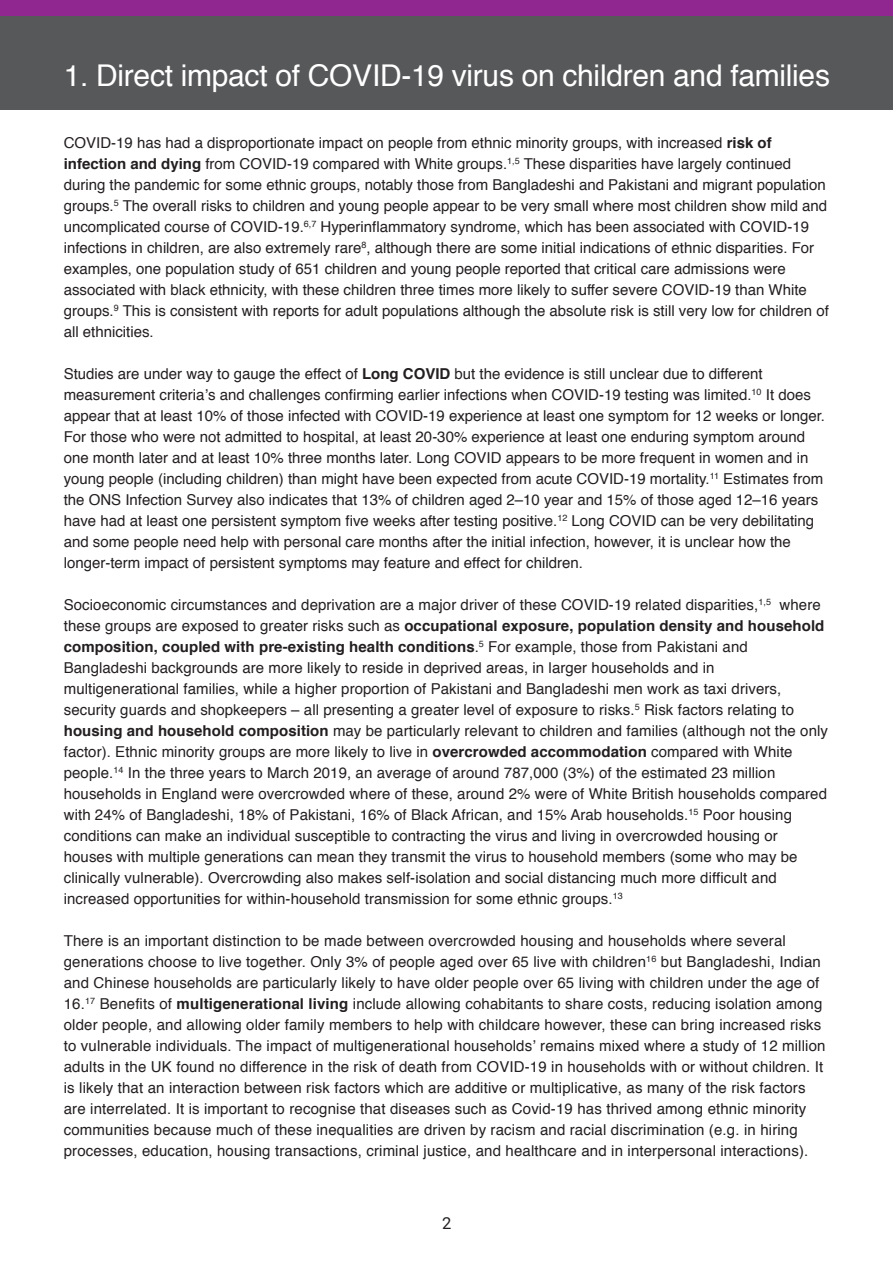
<style>
.page{position:relative;width:893px;height:1263px;background:#fff}
.page>*{position:absolute;margin:0;border:0;box-sizing:border-box;transform-origin:0 0}
.t1{font:30px "Helvetica";letter-spacing:-.01em;color:#fff}
.t2{font:16.5px "Roboto";color:#231f20}
.t3{font:15px/21px "Helvetica";letter-spacing:.005em;color:#231f20}
.s1{font-weight:700}
</style>
<div class="page">
<div style="left:0;top:0;width:893px;height:110px;background:#57585a"></div>
<div style="left:0;top:0;width:893px;height:15px;background:#90268f"></div>
<p class="t1" style="left:64px;top:63px;width:768px">1. Direct impact of COVID-19 virus on children and families</p>
<p class="t3" style="left:64px;top:133px;width:767px">COVID-19 has had a disproportionate impact on people from ethnic minority groups, with increased <span class="s1">risk of infection and dying</span> from COVID-19 compared with White groups.<sup>1,5</sup> These disparities have largely continued during the pandemic for some ethnic groups, notably those from Bangladeshi and Pakistani and migrant population groups.<sup>5</sup> The overall risks to children and young people appear to be very small where most children show mild and uncomplicated course of COVID-19.<sup>6,7</sup> Hyperinflammatory syndrome, which has been associated with COVID-19 infections in children, are also extremely rare<sup>8</sup>, although there are some initial indications of ethnic disparities. For examples, one population study of 651 children and young people reported that critical care admissions were associated with black ethnicity, with these children three times more likely to suffer severe COVID-19 than White groups.<sup>9</sup> This is consistent with reports for adult populations although the absolute risk is still very low for children of all ethnicities.</p>
<p class="t3" style="left:64px;top:364px;width:763px">Studies are under way to gauge the effect of <span class="s1">Long COVID</span> but the evidence is still unclear due to different measurement criteriaʼs and challenges confirming earlier infections when COVID-19 testing was limited.<sup>10</sup> It does appear that at least 10% of those infected with COVID-19 experience at least one symptom for 12 weeks or longer.<br>For those who were not admitted to hospital, at least 20-30% experience at least one enduring symptom around one month later and at least 10% three months later. Long COVID appears to be more frequent in women and in young people (including children) than might have been expected from acute COVID-19 mortality.<sup>11</sup> Estimates from the ONS Infection Survey also indicates that 13% of children aged 2–10 year and 15% of those aged 12–16 years have had at least one persistent symptom five weeks after testing positive.<sup>12</sup> Long COVID can be very debilitating and some people need help with personal care months after the initial infection, however, it is unclear how the longer-term impact of persistent symptoms may feature and effect for children.</p>
<p class="t3" style="left:64px;top:595px;width:766px">Socioeconomic circumstances and deprivation are a major driver of these COVID-19 related disparities,<sup>1,5</sup> where these groups are exposed to greater risks such as <span class="s1">occupational exposure, population density and household composition, coupled with pre-existing health conditions</span>.<sup>5</sup> For example, those from Pakistani and Bangladeshi backgrounds are more likely to reside in deprived areas, in larger households and in multigenerational families, while a higher proportion of Pakistani and Bangladeshi men work as taxi drivers, security guards and shopkeepers – all presenting a greater level of exposure to risks.<sup>5</sup> Risk factors relating to <span class="s1">housing and household composition</span> may be particularly relevant to children and families (although not the only factor). Ethnic minority groups are more likely to live in <span class="s1">overcrowded accommodation</span> compared with White people.<sup>14</sup> In the three years to March 2019, an average of around 787,000 (3%) of the estimated 23 million households in England were overcrowded where of these, around 2% were of White British households compared with 24% of Bangladeshi, 18% of Pakistani, 16% of Black African, and 15% Arab households.<sup>15</sup> Poor housing conditions can make an individual susceptible to contracting the virus and living in overcrowded housing or houses with multiple generations can mean they transmit the virus to household members (some who may be clinically vulnerable). Overcrowding also makes self-isolation and social distancing much more difficult and increased opportunities for within-household transmission for some ethnic groups.<sup>13</sup></p>
<p class="t3" style="left:64px;top:931px;width:763px">There is an important distinction to be made between overcrowded housing and households where several generations choose to live together. Only 3% of people aged over 65 live with children<sup>16</sup> but Bangladeshi, Indian and Chinese households are particularly likely to have older people over 65 living with children under the age of 16.<sup>17</sup> Benefits of <span class="s1">multigenerational living</span> include allowing cohabitants to share costs, reducing isolation among older people, and allowing older family members to help with childcare however, these can bring increased risks to vulnerable individuals. The impact of multigenerational householdsʼ remains mixed where a study of 12 million adults in the UK found no difference in the risk of death from COVID-19 in households with or without children. It is likely that an interaction between risk factors which are additive or multiplicative, as many of the risk factors are interrelated. It is important to recognise that diseases such as Covid-19 has thrived among ethnic minority communities because much of these inequalities are driven by racism and racial discrimination (e.g. in hiring processes, education, housing transactions, criminal justice, and healthcare and in interpersonal interactions).</p>
<p class="t2" style="left:442px;top:1213px;width:11px">2</p>
</div>
